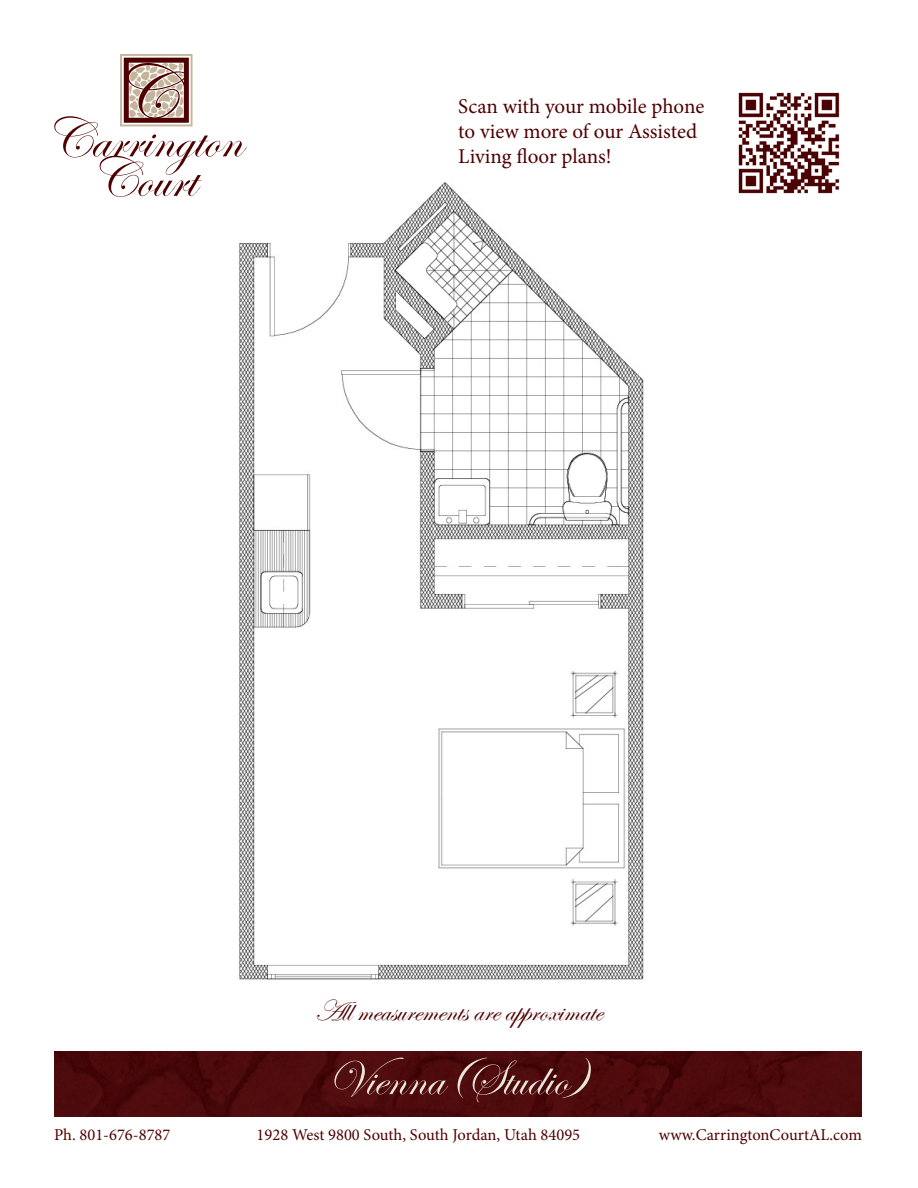
<style>
.page{position:relative;width:918px;height:1188px;background:#fff}
.page>*{position:absolute;margin:0;border:0;box-sizing:border-box;transform-origin:0 0}
.t1{font:51px "Edwardian Script ITC";color:#e9e5db}
.t2{font:30px "Edwardian Script ITC";color:#500000}
.t3{font:21px/25.2px "Minion Pro";letter-spacing:-.005em;color:#4f0000}
.t4{font:16.5px "Minion Pro";color:#4f0000}
</style>
<div class="page">
<img style="left:54px;top:182px;width:590px;height:904px">
<img style="left:55px;top:1051px;width:807px;height:66px">
<img style="left:738px;top:92px;width:102px;height:102px">
<svg style="left:54px;top:54px;width:193px;height:143px"></svg>
<div style="left:55px;top:985px;width:809px;height:65px;background:#fff"></div>
<p class="t3" style="left:458px;top:94px;width:248px">Scan with your mobile phone to view more of our Assisted<br>Living floor plans!</p>
<p class="t2" style="left:314px;top:995px;width:289px">All measurements are approximate</p>
<p class="t1" style="left:327px;top:1050px;width:264px">Vienna(Studio)</p>
<p class="t4" style="left:54px;top:1124px;width:118px">Ph. 801-676-8787</p>
<p class="t4" style="left:257px;top:1124px;width:325px">1928 West 9800 South, South Jordan, Utah 84095</p>
<p class="t4" style="left:659px;top:1124px;width:205px">www.CarringtonCourtAL.com</p>
</div>
